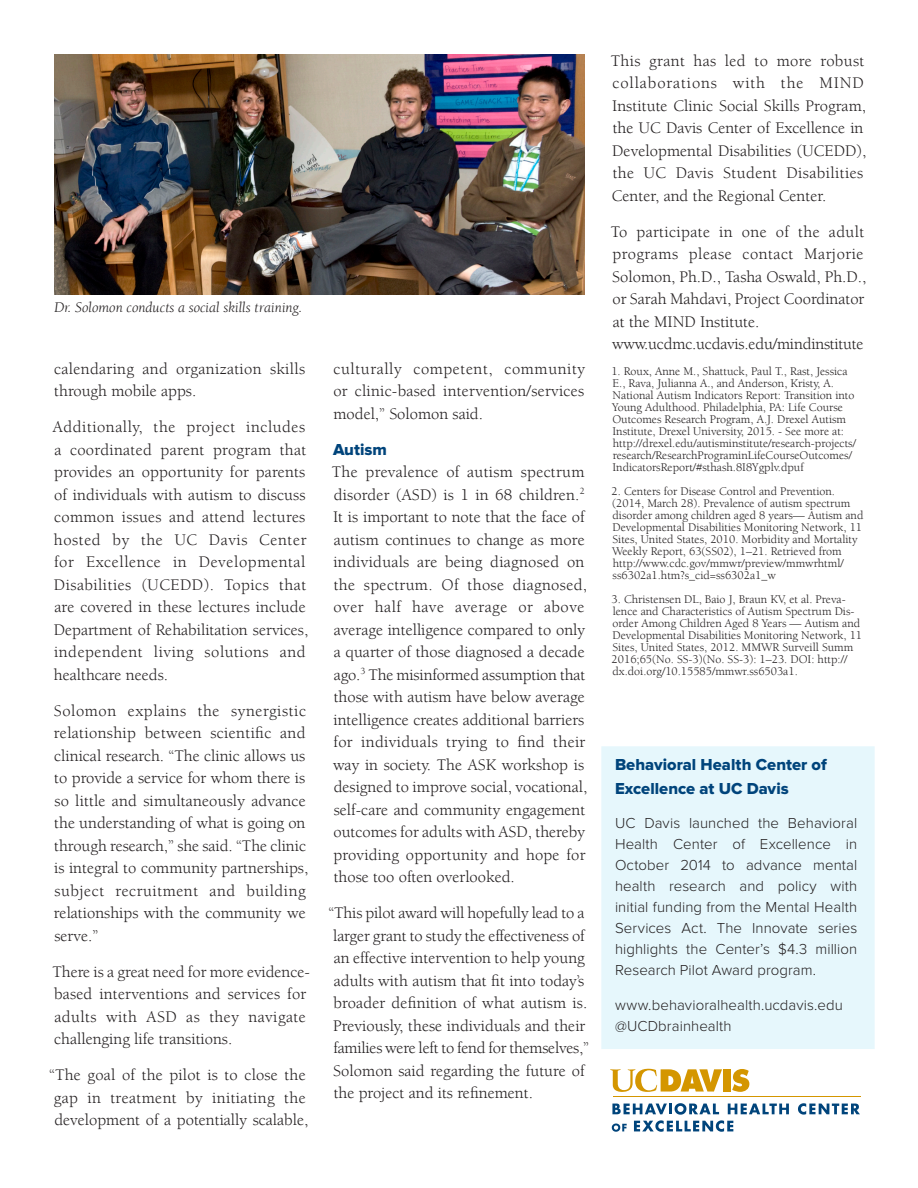
<style>
.page{position:relative;width:918px;height:1188px;background:#fff}
.page>*{position:absolute;margin:0;border:0;box-sizing:border-box;transform-origin:0 0}
.t1{font:16.5px/22.5px "Berkeley UC Davis";color:#231f20}
.t2{font:16.5px/22.5px "Berkeley UC Davis";letter-spacing:.02em;color:#231f20}
.Subhead{font:16.5px/24px "Proxima Nova Extrabld";color:#00447b}
.Body_Text{font:300 15px/21px "Proxima Nova";letter-spacing:.005em;color:#231f20;text-align:justify}
.t3{font:italic 15px "Berkeley UC Davis";color:#231f20}
.t4{font:12px/12px "Berkeley UC Davis";color:#231f20}
</style>
<div class="page">
<svg style="left:798px;top:1103px;width:62px;height:12px"></svg>
<svg style="left:612px;top:1103px;width:177px;height:29px"></svg>
<svg style="left:732px;top:1069px;width:17px;height:23px"></svg>
<div style="left:723px;top:1069px;width:8px;height:23px;background:#d49600"></div>
<svg style="left:610px;top:1069px;width:112px;height:23px"></svg>
<hr style="left:613px;top:1096px;width:248px;height:1px;background:#d49600">
<div style="left:601px;top:746px;width:274px;height:303px;background:#e6f7fc"></div>
<img style="left:54px;top:54px;width:531px;height:241px">
<p class="t3" style="left:54px;top:298px;width:250px">Dr. Solomon conducts a social skills training.</p>
<p class="t2" style="left:54px;top:357px;width:252px">calendaring and organization skills through mobile apps.</p>
<p class="t1" style="left:53px;top:415px;width:257px">Additionally, the project includes a coordinated parent program that provides an opportunity for parents of individuals with autism to discuss common issues and attend lectures hosted by the UC Davis Center for Excellence in Developmental Disabilities (UCEDD). Topics that are covered in these lectures include Department of Rehabilitation services, independent living solutions and healthcare needs.</p>
<p class="t1" style="left:54px;top:699px;width:256px">Solomon explains the synergistic relationship between scientific and clinical research. “The clinic allows us to provide a service for whom there is so little and simultaneously advance the understanding of what is going on through research,” she said. “The clinic is integral to community partnerships, subject recruitment and building relationships with the community we serve.”</p>
<p class="t1" style="left:52px;top:960px;width:259px">There is a great need for more evidence&shy;based interventions and services for adults with ASD as they navigate challenging life transitions.</p>
<p class="t1" style="left:49px;top:1063px;width:261px">“The goal of the pilot is to close the gap in treatment by initiating the development of a potentially scalable,</p>
<p class="t1" style="left:333px;top:357px;width:253px;text-align:justify">culturally competent, community or clinic-based intervention/services model,” Solomon said.</p>
<p class="Subhead" style="left:333px;top:438px;width:55px">Autism</p>
<p class="t1" style="left:332px;top:460px;width:257px">The prevalence of autism spectrum disorder (ASD) is 1 in 68 children.<sup>2<br></sup>It is important to note that the face of autism continues to change as more individuals are being diagnosed on the spectrum. Of those diagnosed, over half have average or above average intelligence compared to only a quarter of those diagnosed a decade ago.<sup>3</sup> The misinformed assumption that those with autism have below average intelligence creates additional barriers for individuals trying to find their way in society. The ASK workshop is designed to improve social, vocational, self-care and community engagement outcomes for adults with ASD, thereby providing opportunity and hope for those too often overlooked.</p>
<p class="t1" style="left:329px;top:901px;width:262px">“This pilot award will hopefully lead to a larger grant to study the effectiveness of an effective intervention to help young adults with autism that fit into today’s broader definition of what autism is.<br>Previously, these individuals and their families were left to fend for themselves,” Solomon said regarding the future of the project and its refinement.</p>
<p class="t1" style="left:611px;top:49px;width:257px">This grant has led to more robust collaborations with the MIND Institute Clinic Social Skills Program, the UC Davis Center of Excellence in Developmental Disabilities (UCEDD), the UC Davis Student Disabilities Center, and the Regional Center.</p>
<p class="t1" style="left:611px;top:220px;width:257px">To participate in one of the adult programs please contact Marjorie Solomon, Ph.D., Tasha Oswald, Ph.D., or Sarah Mahdavi, Project Coordinator at the MIND Institute.</p>
<p class="t1" style="left:612px;top:333px;width:253px">www.ucdmc.ucdavis.edu/mindinstitute</p>
<p class="t4" style="left:611px;top:365px;width:246px">1. Roux, Anne M., Shattuck, Paul T., Rast, Jessica E., Rava, Julianna A., and Anderson, Kristy, A.<br>National Autism Indicators Report: Transition into Young Adulthood. Philadelphia, PA: Life Course Outcomes Research Program, A.J. Drexel Autism Institute, Drexel University, 2015. - See more at: http://drexel.edu/autisminstitute/research-projects/ research/ResearchPrograminLifeCourseOutcomes/ IndicatorsReport/#sthash.8I8Ygplv.dpuf</p>
<p class="t4" style="left:612px;top:485px;width:253px">2. Centers for Disease Control and Prevention. (2014, March 28). Prevalence of autism spectrum disorder among children aged 8 years— Autism and Developmental Disabilities Monitoring Network, 11<br>Sites, United States, 2010. Morbidity and Mortality Weekly Report, 63(SS02), 1–21. Retrieved from http://www.cdc.gov/mmwr/preview/mmwrhtml/ ss6302a1.htm?s_cid=ss6302a1_w</p>
<p class="t4" style="left:612px;top:593px;width:252px">3. Christensen DL, Baio J, Braun KV, et al. Preva&shy;lence and Characteristics of Autism Spectrum Dis&shy;order Among Children Aged 8 Years — Autism and Developmental Disabilities Monitoring Network, 11<br>Sites, United States, 2012. MMWR Surveill Summ 2016;65(No. SS-3)(No. SS-3): 1–23. DOI: http:// dx.doi.org/10.15585/mmwr.ss6503a1.</p>
<p class="Subhead" style="left:615px;top:753px;width:213px">Behavioral Health Center of<br>Excellence at UC Davis</p>
<p class="Body_Text" style="left:615px;top:813px;width:244px">UC Davis launched the Behavioral Health Center of Excellence in October 2014 to advance mental health research and policy with initial funding from the Mental Health Services Act. The Innovate series highlights the Center’s $4.3 million Research Pilot Award program.</p>
<p class="Body_Text" style="left:615px;top:995px;width:229px">www.behavioralhealth.ucdavis.edu</p>
<p class="Body_Text" style="left:615px;top:1016px;width:118px">@UCDbrainhealth</p>
</div>
